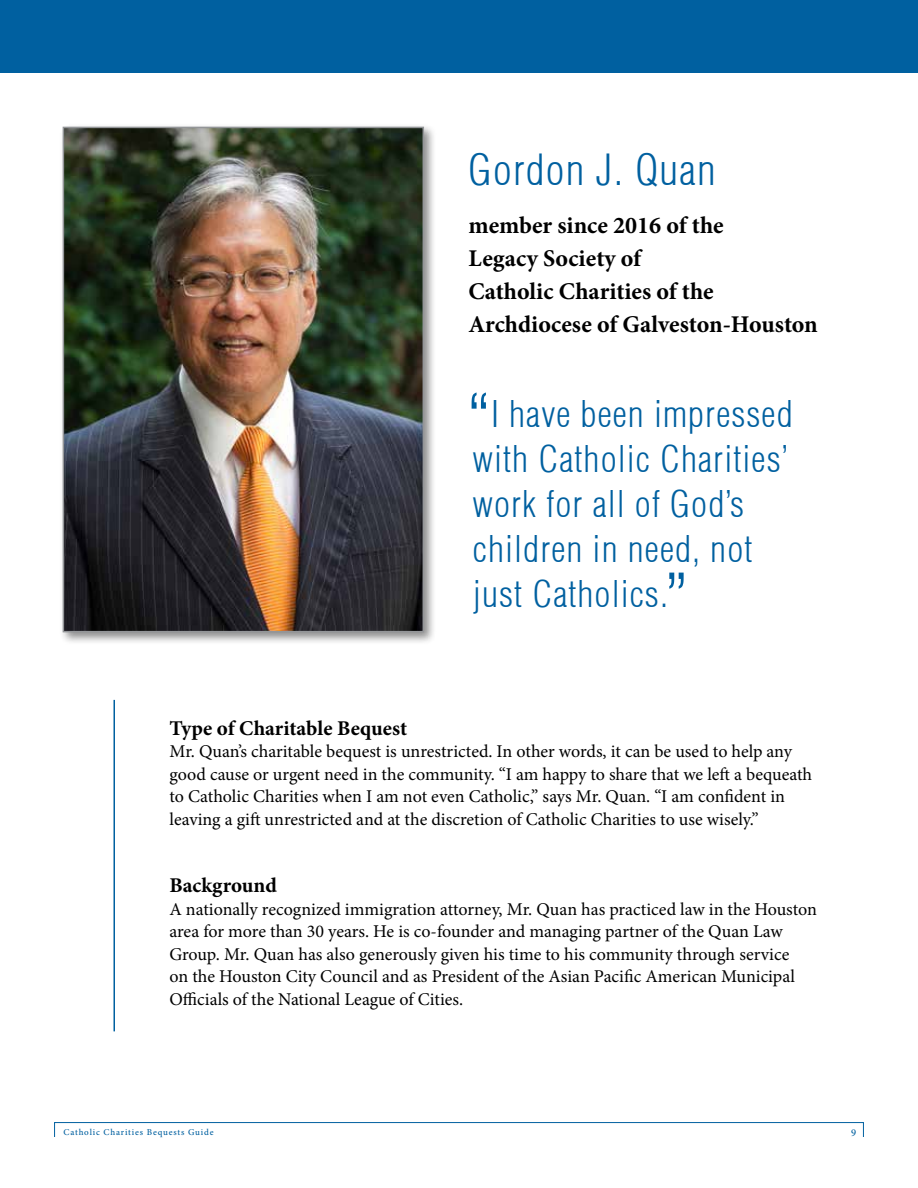
<style>
.page{position:relative;width:918px;height:1188px;background:#fff}
.page>*{position:absolute;margin:0;border:0;box-sizing:border-box;transform-origin:0 0}
.t1{font:300 condensed 72px "Helvetica";color:#0060a0}
.t2{font:300 condensed 42px "Helvetica";letter-spacing:.03em;color:#0060a0}
.t3{font:300 condensed 36px/45px "Helvetica";letter-spacing:.03em;color:#0060a0}
.t4{font:700 24px/33px "Minion Pro";color:#000}
.t5{font:700 21px "Minion Pro";color:#000}
.t6{font:18px/22.5px "Minion Pro";color:#000}
.t7{font:500 10.5px "Minion Pro";color:#0060a0}
.t8{font:500 9px "Minion Pro";letter-spacing:.09em;color:#0060a0}
</style>
<div class="page">
<div style="left:54px;top:1122px;width:810px;height:18px;border:1px solid #0060a0"></div>
<div style="left:54px;top:1137px;width:810px;height:27px;background:#fff"></div>
<div style="left:0;top:0;width:918px;height:73px;background:#0060a0"></div>
<div style="left:59px;top:123px;width:378px;height:522px;background:#000;opacity:.45"></div>
<img style="left:66px;top:130px;width:355px;height:499px">
<div style="left:63px;top:127px;width:361px;height:505px;border:2px solid #939598"></div>
<hr style="left:113px;top:700px;width:2px;height:331px;background:#0060a0">
<h2 class="t2" style="left:468px;top:144px;width:249px">Gordon J. Quan</h2>
<h3 class="t4" style="left:468px;top:208px;width:351px">member since 2016 of the<br>Legacy Society of<br>Catholic Charities of the<br>Archdiocese of Galveston-Houston</h3>
<h1 class="t1" style="left:465px;top:376px;width:25px">“</h1>
<h3 class="t3" style="left:473px;top:391px;width:321px;text-indent:18px">I have been impressed with Catholic Charities’ work for all of God’s children in need, not just Catholics.</h3>
<h1 class="t1" style="left:666px;top:556px;width:25px">”</h1>
<p class="t5" style="left:169px;top:713px;width:239px">Type of Charitable Bequest</p>
<p class="t6" style="left:169px;top:740px;width:644px">Mr. Quan’s charitable bequest is unrestricted. In other words, it can be used to help any good cause or urgent need in the community. “I am happy to share that we left a bequeath to Catholic Charities when I am not even Catholic,” says Mr. Quan. “I am confident in leaving a gift unrestricted and at the discretion of Catholic Charities to use wisely.”</p>
<p class="t5" style="left:169px;top:871px;width:109px">Background</p>
<p class="t6" style="left:169px;top:898px;width:649px">A nationally recognized immigration attorney, Mr. Quan has practiced law in the Houston area for more than 30 years. He is co-founder and managing partner of the Quan Law Group. Mr. Quan has also generously given his time to his community through service<br>on the Houston City Council and as President of the Asian Pacific American Municipal Officials of the National League of Cities.</p>
<p class="t8" style="left:63px;top:1126px;width:152px">Catholic Charities Bequests Guide</p>
<p class="t7" style="left:851px;top:1125px;width:7px">9</p>
</div>
